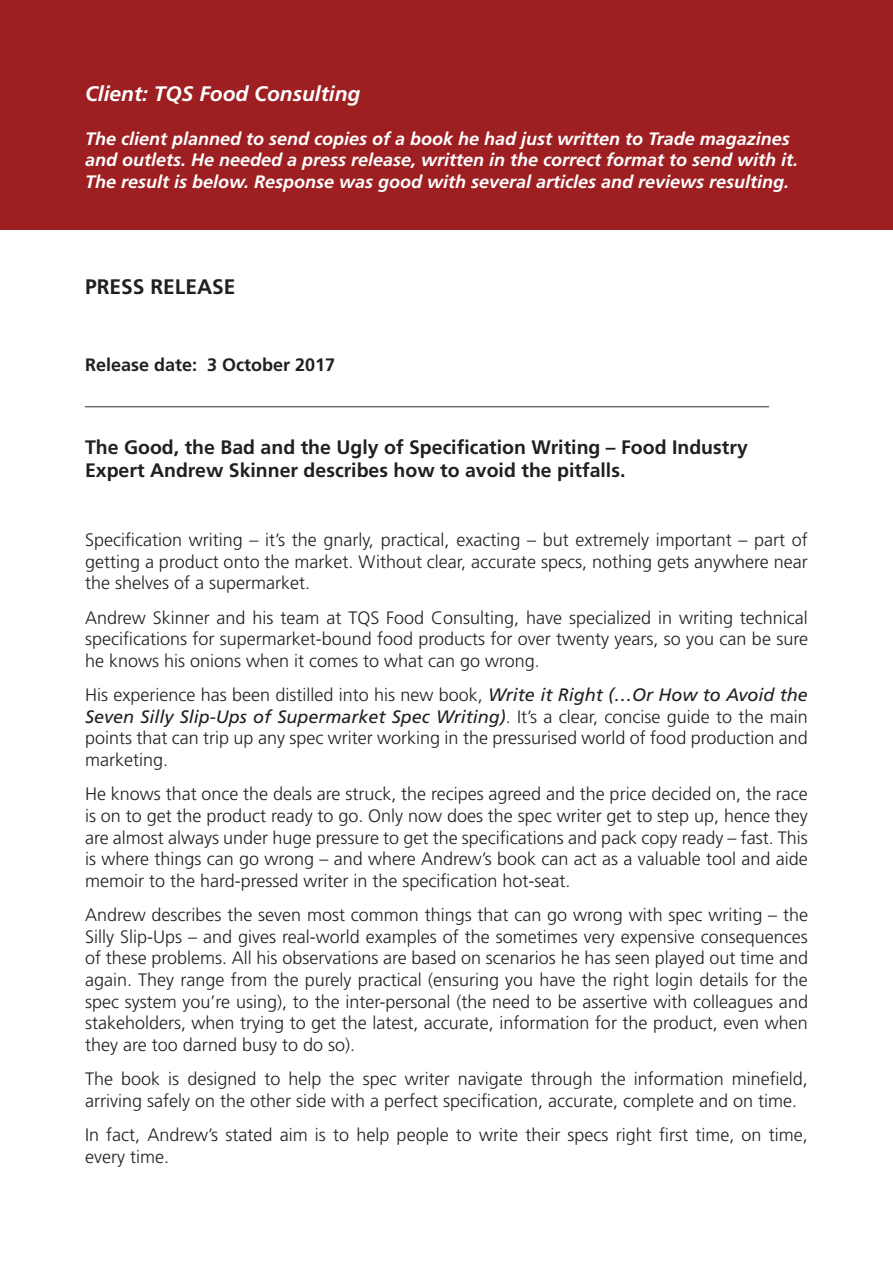
<style>
.page{position:relative;width:893px;height:1263px;background:#fff}
.page>*{position:absolute;margin:0;border:0;box-sizing:border-box;transform-origin:0 0}
.t1{font:italic 700 21px "Frutiger";color:#fff}
.Heading{font:700 21px "Frutiger";color:#231f20}
.Sub_head{font:700 19.5px/23.4px "Frutiger";color:#231f20}
.Body_text{font:300 18px/21.6px "Frutiger";color:#231f20;text-align:justify}
.t2{font:italic 700 18px/21.6px "Frutiger";color:#fff}
.Body_text-2{font:700 18px "Frutiger";color:#231f20}
.s1{font-weight:400;font-style:italic}
</style>
<div class="page">
<div style="left:0;top:0;width:893px;height:230px;background:#9e1f22"></div>
<p class="t1" style="left:85px;top:82px;width:277px">Client: TQS Food Consulting</p>
<p class="t2" style="left:85px;top:127px;width:715px">The client planned to send copies of a book he had just written to Trade magazines and outlets. He needed a press release, written in the correct format to send with it.</p>
<p class="t2" style="left:85px;top:171px;width:706px">The result is below. Response was good with several articles and reviews resulting.</p>
<p class="Heading" style="left:85px;top:274px;width:152px">PRESS RELEASE</p>
<p class="Body_text-2" style="left:85px;top:354px;width:252px">Release date: 3 October 2017</p>
<p class="Body_text" style="left:85px;top:388px;width:685px">____________________________________________________________________________</p>
<p class="Sub_head" style="left:85px;top:435px;width:664px">The Good, the Bad and the Ugly of Specification Writing – Food Industry<br>Expert Andrew Skinner describes how to avoid the pitfalls.</p>
<p class="Body_text" style="left:85px;top:529px;width:724px">Specification writing – it’s the gnarly, practical, exacting – but extremely important – part of getting a product onto the market. Without clear, accurate specs, nothing gets anywhere near the shelves of a supermarket.</p>
<p class="Body_text" style="left:85px;top:607px;width:724px">Andrew Skinner and his team at TQS Food Consulting, have specialized in writing technical specifications for supermarket-bound food products for over twenty years, so you can be sure he knows his onions when it comes to what can go wrong.</p>
<p class="Body_text" style="left:85px;top:684px;width:724px">His experience has been distilled into his new book, <span class="s1">Write it Right (…Or How to Avoid the Seven Silly Slip-Ups of Supermarket Spec Writing)</span>. It’s a clear, concise guide to the main points that can trip up any spec writer working in the pressurised world of food production and marketing.</p>
<p class="Body_text" style="left:85px;top:783px;width:724px">He knows that once the deals are struck, the recipes agreed and the price decided on, the race is on to get the product ready to go. Only now does the spec writer get to step up, hence they are almost always under huge pressure to get the specifications and pack copy ready – fast. This is where things can go wrong – and where Andrew’s book can act as a valuable tool and aide memoir to the hard-pressed writer in the specification hot-seat.</p>
<p class="Body_text" style="left:85px;top:904px;width:724px">Andrew describes the seven most common things that can go wrong with spec writing – the Silly Slip-Ups – and gives real-world examples of the sometimes very expensive consequences of these problems. All his observations are based on scenarios he has seen played out time and again. They range from the purely practical (ensuring you have the right login details for the spec system you’re using), to the inter-personal (the need to be assertive with colleagues and stakeholders, when trying to get the latest, accurate, information for the product, even when they are too darned busy to do so).</p>
<p class="Body_text" style="left:85px;top:1068px;width:724px">The book is designed to help the spec writer navigate through the information minefield, arriving safely on the other side with a perfect specification, accurate, complete and on time.</p>
<p class="Body_text" style="left:85px;top:1124px;width:724px">In fact, Andrew’s stated aim is to help people to write their specs right first time, on time, every time.</p>
</div>
